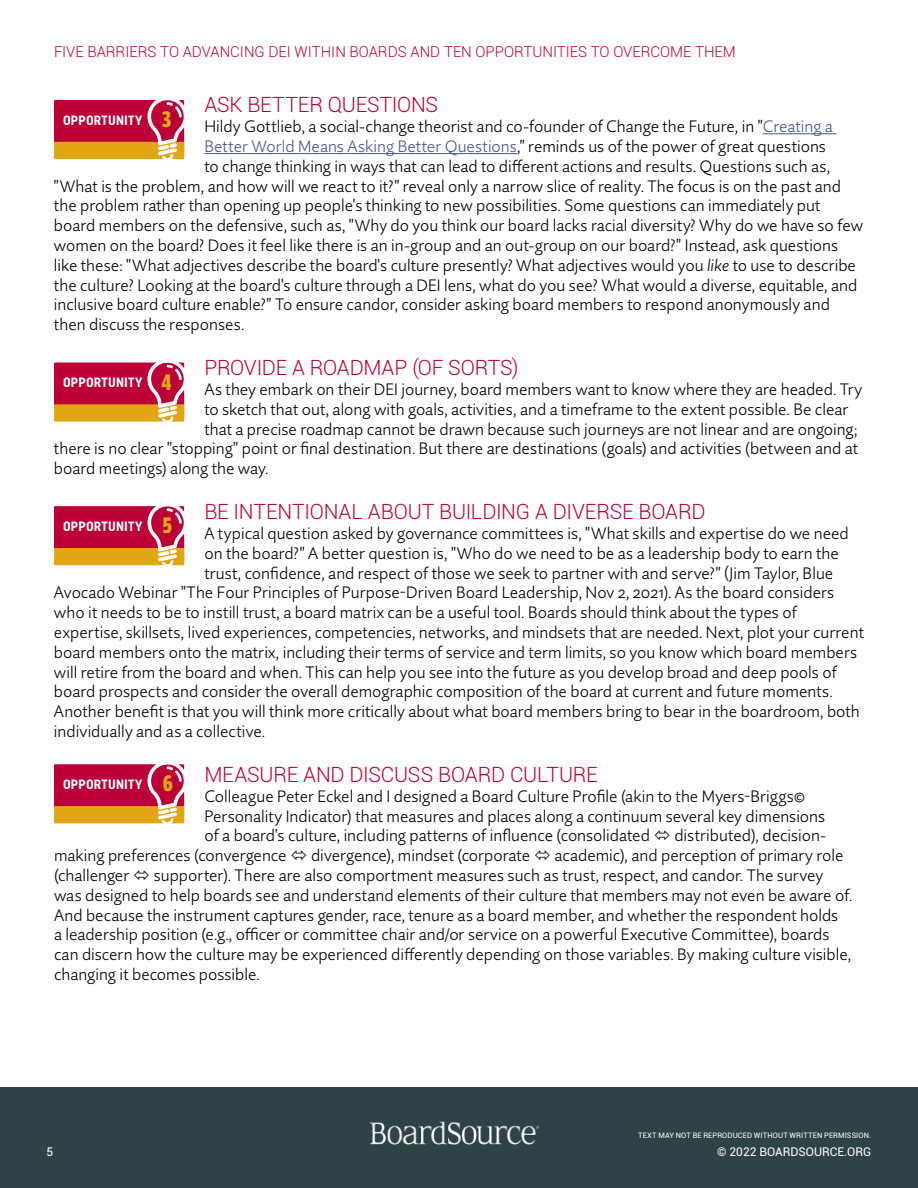
<style>
.page{position:relative;width:918px;height:1188px;background:#fff}
.page>*{position:absolute;margin:0;border:0;box-sizing:border-box;transform-origin:0 0}
.t1{font:300 21px "Roboto";letter-spacing:-.01em;color:#bc0037}
.t2{font:300 16.5px/19.8px "Quire Sans Pro";color:#000}
.t3{font:300 16.5px "Quire Sans Pro";color:#465792}
.t4{font:300 15px "Roboto";color:#bc0037}
.t5{font:700 13.5px "Uniform Condensed";letter-spacing:.015em;color:#fff}
.t6{font:12px "Roboto";color:#fff}
.t7{font:7.5px "Roboto";letter-spacing:.015em;color:#fff}
.s1{color:#465792}
.s2{color:#000}
.s3{font-style:italic}
.s4{font-family:"LFT Etica Compressed";font-weight:800;font-size:22.5px;color:#e2a615}
</style>
<div class="page">
<hr style="left:763px;top:133px;width:73px;height:1px;background:#465792">
<hr style="left:204px;top:153px;width:313px;height:1px;background:#465792">
<div style="left:0;top:1087px;width:918px;height:101px;background:#2f4246"></div>
<img style="left:369px;top:1121px;width:171px;height:23px">
<svg style="left:54px;top:506px;width:131px;height:60px;background:#cc4340"></svg>
<svg style="left:54px;top:764px;width:131px;height:60px;background:#cc4340"></svg>
<svg style="left:54px;top:100px;width:131px;height:60px;background:#cc4340"></svg>
<svg style="left:54px;top:362px;width:131px;height:60px;background:#cc4340"></svg>
<p class="t4" style="left:54px;top:41px;width:683px">FIVE BARRIERS TO ADVANCING DEI WITHIN BOARDS AND TEN OPPORTUNITIES TO OVERCOME THEM</p>
<p class="t1" style="left:204px;top:90px;width:235px">ASK BETTER QUESTIONS</p>
<p class="t2" style="left:204px;top:116px;width:630px">Hildy Gottlieb, a social-change theorist and co-founder of Change the Future, in "<span class="s1">Creating a</span></p>
<p class="t3" style="left:204px;top:136px;width:623px">Better World Means Asking Better Questions<span class="s2">," reminds us of the power of great questions</span></p>
<p class="t2" style="left:204px;top:156px;width:627px">to change thinking in ways that can lead to different actions and results. Questions such as,</p>
<p class="t2" style="left:54px;top:176px;width:789px">"What is the problem, and how will we react to it?" reveal only a narrow slice of reality. The focus is on the past and</p>
<p class="t2" style="left:54px;top:196px;width:768px">the problem rather than opening up people's thinking to new possibilities. Some questions can immediately put</p>
<p class="t2" style="left:54px;top:215px;width:811px">board members on the defensive, such as, "Why do you think our board lacks racial diversity? Why do we have so few</p>
<p class="t2" style="left:54px;top:235px;width:786px">women on the board? Does it feel like there is an in-group and an out-group on our board?" Instead, ask questions</p>
<p class="t2" style="left:54px;top:255px;width:804px">like these: "What adjectives describe the board's culture presently? What adjectives would you <span class="s3">like</span> to use to describe</p>
<p class="t2" style="left:54px;top:275px;width:805px">the culture? Looking at the board's culture through a DEI lens, what do you see? What would a diverse, equitable, and</p>
<p class="t2" style="left:54px;top:295px;width:777px">inclusive board culture enable?" To ensure candor, consider asking board members to respond anonymously and</p>
<p class="t2" style="left:54px;top:314px;width:192px">then discuss the responses.</p>
<p class="t1" style="left:204px;top:353px;width:316px">PROVIDE A ROADMAP (OF SORTS)</p>
<p class="t2" style="left:204px;top:379px;width:659px">As they embark on their DEI journey, board members want to know where they are headed. Try</p>
<p class="t2" style="left:204px;top:399px;width:646px">to sketch that out, along with goals, activities, and a timeframe to the extent possible. Be clear</p>
<p class="t2" style="left:204px;top:419px;width:655px">that a precise roadmap cannot be drawn because such journeys are not linear and are ongoing;</p>
<p class="t2" style="left:54px;top:439px;width:806px">there is no clear "stopping" point or final destination. But there are destinations (goals) and activities (between and at</p>
<p class="t2" style="left:54px;top:458px;width:216px">board meetings) along the way.</p>
<p class="t1" style="left:204px;top:497px;width:503px">BE INTENTIONAL ABOUT BUILDING A DIVERSE BOARD</p>
<p class="t2" style="left:204px;top:523px;width:646px">A typical question asked by governance committees is, "What skills and expertise do we need</p>
<p class="t2" style="left:204px;top:543px;width:636px">on the board?" A better question is, "Who do we need to be as a leadership body to earn the</p>
<p class="t2" style="left:204px;top:563px;width:630px">trust, confidence, and respect of those we seek to partner with and serve?" (Jim Taylor, Blue</p>
<p class="t2" style="left:54px;top:583px;width:782px">Avocado Webinar "The Four Principles of Purpose-Driven Board Leadership, Nov 2, 2021). As the board considers</p>
<p class="t2" style="left:54px;top:602px;width:745px">who it needs to be to instill trust, a board matrix can be a useful tool. Boards should think about the types of</p>
<p class="t2" style="left:54px;top:622px;width:812px">expertise, skillsets, lived experiences, competencies, networks, and mindsets that are needed. Next, plot your current</p>
<p class="t2" style="left:54px;top:642px;width:805px">board members onto the matrix, including their terms of service and term limits, so you know which board members</p>
<p class="t2" style="left:54px;top:662px;width:784px">will retire from the board and when. This can help you see into the future as you develop broad and deep pools of</p>
<p class="t2" style="left:54px;top:682px;width:780px">board prospects and consider the overall demographic composition of the board at current and future moments.</p>
<p class="t2" style="left:54px;top:701px;width:807px">Another benefit is that you will think more critically about what board members bring to bear in the boardroom, both</p>
<p class="t2" style="left:54px;top:721px;width:213px">individually and as a collective.</p>
<p class="t1" style="left:204px;top:760px;width:395px">MEASURE AND DISCUSS BOARD CULTURE</p>
<p class="t2" style="left:204px;top:786px;width:622px">Colleague Peter Eckel and I designed a Board Culture Profile (akin to the Myers-Briggs©<br>Personality Indicator) that measures and places along a continuum several key dimensions of a board's culture, including patterns of influence (consolidated</p>
<p class="t5" style="left:63px;top:112px;width:110px">OPPORTUNITY <span class="s4">3</span></p>
<p class="t5" style="left:63px;top:374px;width:110px">OPPORTUNITY <span class="s4">4</span></p>
<p class="t5" style="left:63px;top:518px;width:111px">OPPORTUNITY <span class="s4">5</span></p>
<p class="t5" style="left:63px;top:776px;width:111px">OPPORTUNITY <span class="s4">6</span></p>
<p class="t2" style="left:674px;top:826px;width:153px">distributed), decision-</p>
<p class="t2" style="left:54px;top:845px;width:234px">making preferences (convergence</p>
<p class="t2" style="left:311px;top:845px;width:221px">divergence), mindset (corporate</p>
<p class="t2" style="left:555px;top:845px;width:290px">academic), and perception of primary role</p>
<p class="t2" style="left:54px;top:865px;width:77px">(challenger</p>
<p class="t2" style="left:54px;top:865px;width:800px;text-indent:100px">supporter). There are also comportment measures such as trust, respect, and candor. The survey was designed to help boards see and understand elements of their culture that members may not even be aware of.<br>And because the instrument captures gender, race, tenure as a board member, and whether the respondent holds<br>a leadership position (e.g., officer or committee chair and/or service on a powerful Executive Committee), boards can discern how the culture may be experienced differently depending on those variables. By making culture visible, changing it becomes possible.</p>
<p class="t6" style="left:46px;top:1144px;width:8px">5</p>
<p class="t7" style="left:638px;top:1131px;width:235px">TEXT MAY NOT BE REPRODUCED WITHOUT WRITTEN PERMISSION.</p>
<p class="t6" style="left:717px;top:1144px;width:156px">© 2022 BOARDSOURCE.ORG</p>
</div>
